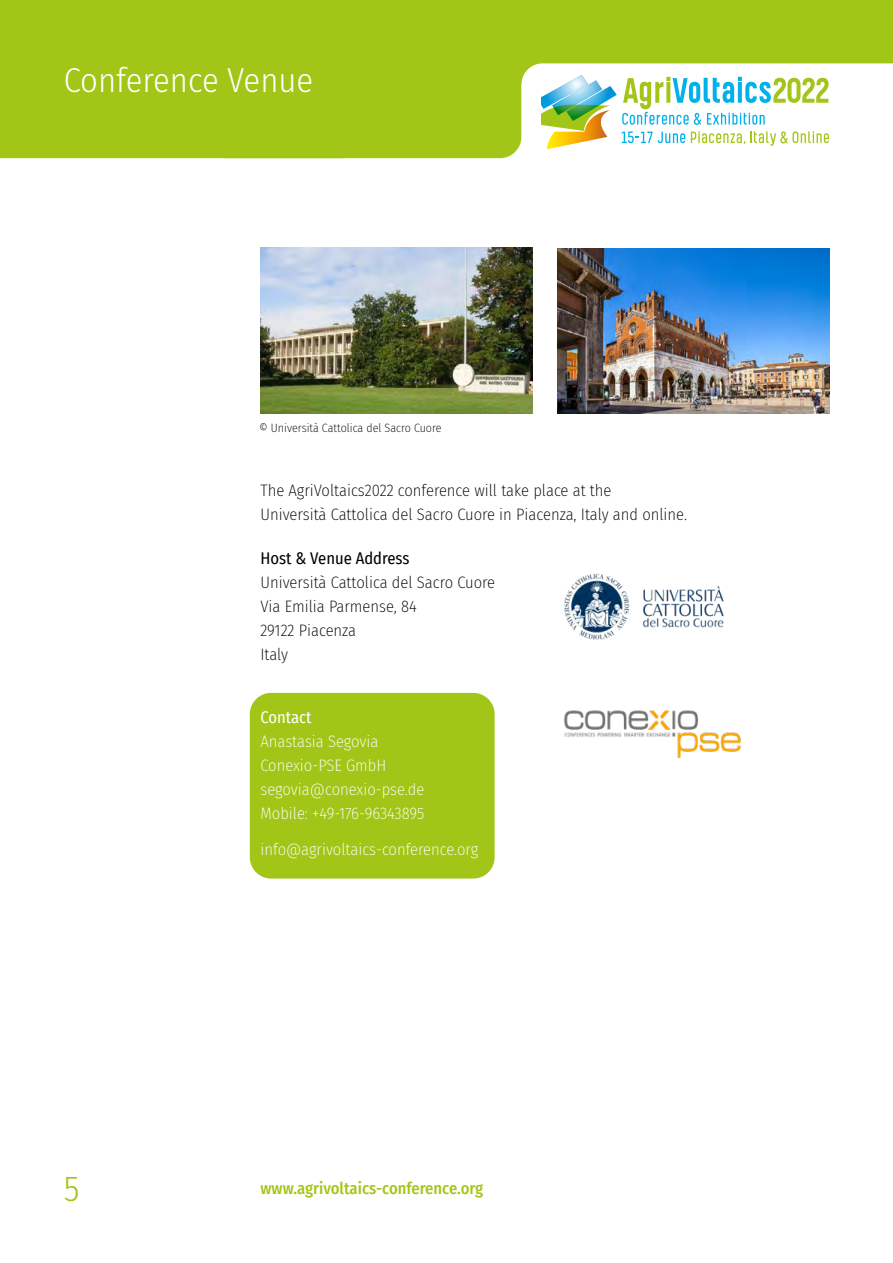
<style>
.page{position:relative;width:893px;height:1263px;background:#fff}
.page>*{position:absolute;margin:0;border:0;box-sizing:border-box;transform-origin:0 0}
.t1{font:300 35.7px "Fira Sans Condensed";color:#a2c617}
.t2{font:300 34.5px "Fira Sans Condensed";color:#fff}
.t3{font:200 16.5px/24px "Fira Sans Condensed";color:#000}
.t4{font:200 16.5px "Fira Sans Condensed";color:#fff}
.t5{font:500 16.5px "Fira Sans Condensed";color:#a2c617}
.t6{font:16.5px "Fira Sans Condensed";color:#000}
.t7{font:16.5px "Fira Sans Condensed";color:#fff}
.t8{font:200 12px "Fira Sans Condensed";color:#000}
</style>
<div class="page">
<div style="left:250px;top:693px;width:245px;height:185px;background:#a2c617;border-radius:21px"></div>
<div style="left:364px;top:0;width:154px;height:158px;background:#a2c617"></div>
<div style="left:0;top:0;width:364px;height:158px;background:#a2c617"></div>
<img style="left:260px;top:248px;width:273px;height:165px">
<img style="left:557px;top:248px;width:272px;height:165px">
<img style="left:564px;top:573px;width:160px;height:67px">
<svg style="left:514px;top:0;width:379px;height:149px"></svg>
<img style="left:564px;top:710px;width:177px;height:49px">
<p class="t2" style="left:64px;top:55px;width:251px">Conference Venue</p>
<p class="t8" style="left:259px;top:420px;width:184px">© Università Cattolica del Sacro Cuore</p>
<p class="t3" style="left:260px;top:478px;width:428px">The AgriVoltaics2022 conference will take place at the<br>Università Cattolica del Sacro Cuore in Piacenza, Italy and online.</p>
<p class="t6" style="left:260px;top:546px;width:151px">Host &amp; Venue Address</p>
<p class="t3" style="left:260px;top:570px;width:236px">Università Cattolica del Sacro Cuore</p>
<p class="t3" style="left:260px;top:594px;width:158px">Via Emilia Parmense, 84</p>
<p class="t3" style="left:260px;top:618px;width:97px">29122 Piacenza</p>
<p class="t3" style="left:260px;top:642px;width:29px">Italy</p>
<p class="t7" style="left:260px;top:705px;width:53px">Contact</p>
<p class="t4" style="left:260px;top:730px;width:120px">Anastasia Segovia</p>
<p class="t4" style="left:260px;top:754px;width:127px">Conexio-PSE GmbH</p>
<p class="t4" style="left:260px;top:778px;width:165px">segovia@conexio-pse.de</p>
<p class="t4" style="left:260px;top:802px;width:165px">Mobile: +49-176-96343895</p>
<p class="t4" style="left:260px;top:838px;width:219px">info@agrivoltaics-conference.org</p>
<p class="t1" style="left:64px;top:1163px;width:17px">5</p>
<p class="t5" style="left:260px;top:1174px;width:224px">www.agrivoltaics-conference.org</p>
</div>
